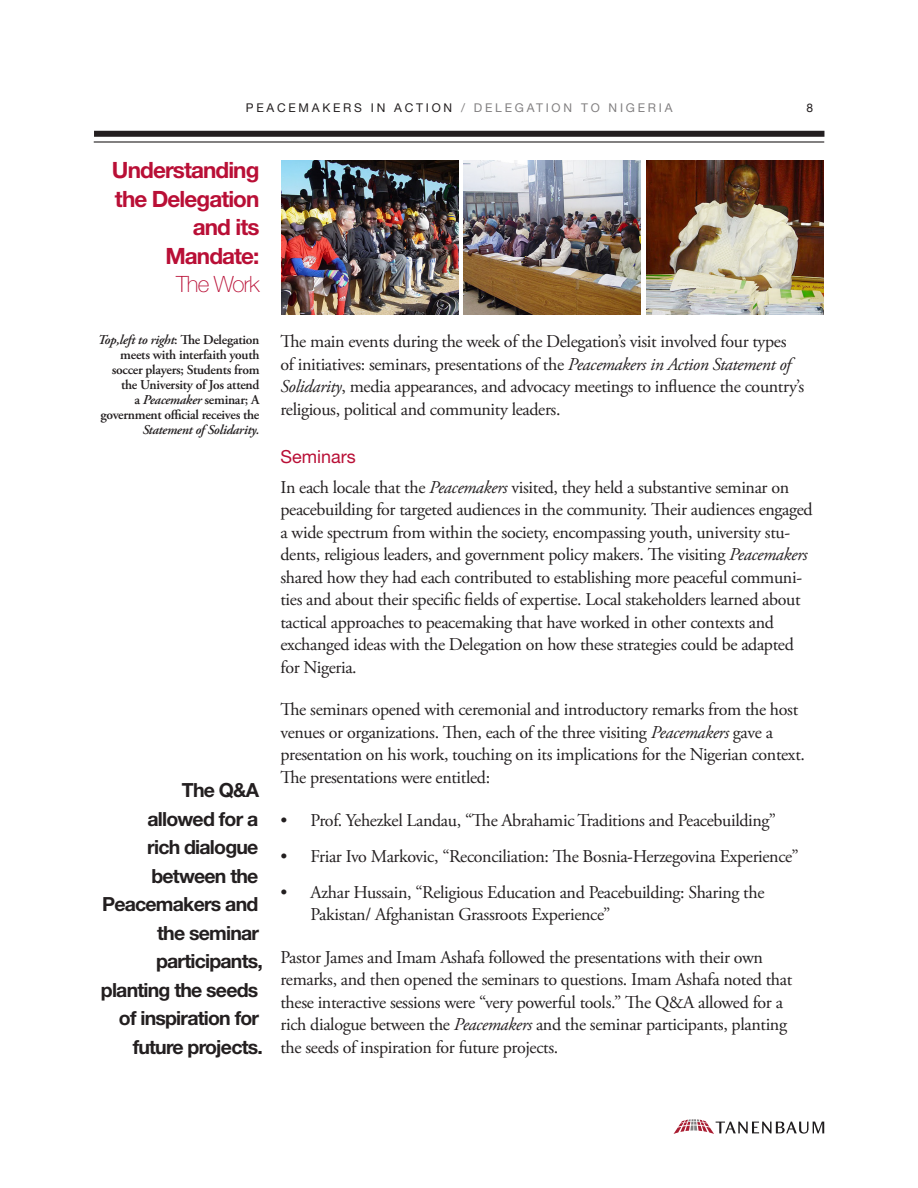
<style>
.page{position:relative;width:918px;height:1188px;background:#fff}
.page>*{position:absolute;margin:0;border:0;box-sizing:border-box;transform-origin:0 0}
.t1{font:700 22.5px/28.5px "Helvetica Neue";letter-spacing:-.04em;color:#b90f36;text-align:right}
.t2{font:700 19.5px/28.5px "Helvetica Neue";letter-spacing:-.04em;color:#231f20;text-align:right}
.t3{font:18px/22.5px "Adobe Garamond Pro";letter-spacing:-.02em;color:#231f20}
.t4{font:18px "Helvetica Neue";color:#b90f36}
.t5{font:600 13.5px/15px "Adobe Garamond Pro";letter-spacing:-.02em;color:#231f20;text-align:right}
.t6{font:12px "Helvetica Neue";letter-spacing:.23em;color:#828081}
.t7{font:12px "Helvetica Neue";color:#231f20}
.s1{color:#231f20}
.s2{font-weight:100}
.s3{font-style:italic}
</style>
<div class="page">
<div style="left:94px;top:131px;width:730px;height:6px;background:#231f20"></div>
<hr style="left:94px;top:141px;width:730px;height:2px;background:#231f20">
<svg style="left:674px;top:1119px;width:150px;height:15px"></svg>
<img style="left:281px;top:161px;width:177px;height:154px">
<img style="left:464px;top:160px;width:177px;height:155px">
<img style="left:646px;top:160px;width:177px;height:155px">
<p class="t6" style="left:246px;top:100px;width:428px"><span class="s1">PEACEMAKERS IN ACTION</span> / DELEGATION TO NIGERIA</p>
<p class="t7" style="left:807px;top:100px;width:8px">8</p>
<p class="t1" style="left:112px;top:155px;width:149px">Understanding the Delegation and its<br>Mandate:<br><span class="s2">The Work</span></p>
<p class="t5" style="left:98px;top:332px;width:163px"><span class="s3">Top,left to right</span>: The Delegation meets with interfaith youth soccer players; Students from the University of Jos attend<br>a <span class="s3">Peacemaker</span> seminar; A government official receives the<br><span class="s3">Statement of Solidarity.</span></p>
<p class="t2" style="left:101px;top:776px;width:164px">The Q&amp;A<br>allowed for a<br>rich dialogue between the<br>Peacemakers and the seminar participants, planting the seeds of inspiration for future projects.</p>
<p class="t3" style="left:281px;top:331px;width:525px">The main events during the week of the Delegation’s visit involved four types of initiatives: seminars, presentations of the <span class="s3">Peacemakers in Action Statement of Solidarity</span>, media appearances, and advocacy meetings to influence the country’s religious, political and community leaders.</p>
<p class="t4" style="left:281px;top:446px;width:77px">Seminars</p>
<p class="t3" style="left:281px;top:476px;width:534px">In each locale that the <span class="s3">Peacemakers</span> visited, they held a substantive seminar on peacebuilding for targeted audiences in the community. Their audiences engaged a wide spectrum from within the society, encompassing youth, university stu&shy;dents, religious leaders, and government policy makers. The visiting <span class="s3">Peacemakers </span>shared how they had each contributed to establishing more peaceful communi&shy;ties and about their specific fields of expertise. Local stakeholders learned about tactical approaches to peacemaking that have worked in other contexts and exchanged ideas with the Delegation on how these strategies could be adapted for Nigeria.</p>
<p class="t3" style="left:281px;top:699px;width:526px">The seminars opened with ceremonial and introductory remarks from the host venues or organizations. Then, each of the three visiting <span class="s3">Peacemakers</span> gave a presentation on his work, touching on its implications for the Nigerian context.<br>The presentations were entitled:</p>
<p class="t3" style="left:281px;top:809px;width:497px">• Prof. Yehezkel Landau, “The Abrahamic Traditions and Peacebuilding”</p>
<p class="t3" style="left:281px;top:845px;width:520px">• Friar Ivo Markovic, “Reconciliation: The Bosnia-Herzegovina Experience”</p>
<p class="t3" style="left:311px;top:881px;width:455px;text-indent:-30px">• Azhar Hussain, “Religious Education and Peacebuilding: Sharing the<br>Pakistan/ Afghanistan Grassroots Experience”</p>
<p class="t3" style="left:281px;top:946px;width:513px">Pastor James and Imam Ashafa followed the presentations with their own remarks, and then opened the seminars to questions. Imam Ashafa noted that these interactive sessions were “very powerful tools.” The Q&amp;A allowed for a rich dialogue between the <span class="s3">Peacemakers</span> and the seminar participants, planting the seeds of inspiration for future projects.</p>
</div>
